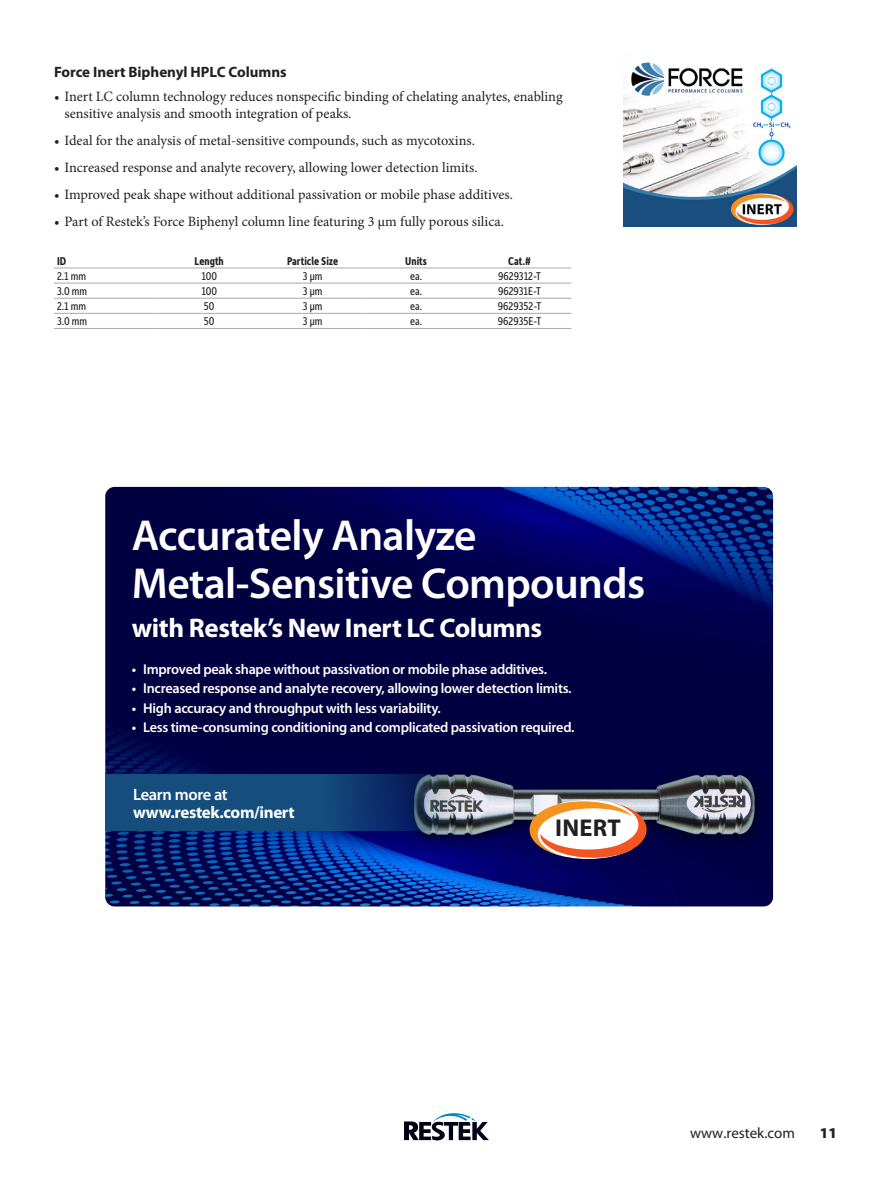
<style>
.page{position:relative;width:893px;height:1188px;background:#fff}
.page>*{position:absolute;margin:0;border:0;box-sizing:border-box;transform-origin:0 0}
.Heading_Page1{font:600 43.5px/48px "Myriad Pro";letter-spacing:-.015em;color:#fff}
.Subhead_Page1{font:700 27px "Myriad Pro";letter-spacing:-.015em;color:#fff}
.ARM__Compound__List{font:700 24.45px "Myriad Pro";letter-spacing:.01em;color:#231f20}
.Bulleted_text_page1{font:700 16.95px "Myriad Pro";letter-spacing:-.02em;color:#fff}
.Bulleted_text_page1-2{font:600 16.5px "Myriad Pro";letter-spacing:-.02em;color:#fff}
.Heading{font:700 15px "Myriad Pro";color:#231f20}
.t1{font:15px "Myriad Pro";color:#231f20}
.t2{font:900 15px "Myriad Pro";color:#231f20}
.t3{font:14.25px/16.5px "Minion Pro";letter-spacing:-.005em;color:#231f20}
.Bulleted_text_page1-3{font:600 14.25px "Myriad Pro";letter-spacing:-.02em;color:#fff}
.ARM__Compound__List-2{font:12px "Depot New Condensed";color:#231f20}
.ARM__Compound__List-3{font:700 12px "Depot New Condensed";color:#231f20}
</style>
<div class="page">
<svg style="left:404px;top:1113px;width:85px;height:27px"></svg>
<hr style="left:54px;top:268px;width:103px;height:1px;background:#a8a9ad">
<hr style="left:157px;top:268px;width:104px;height:1px;background:#a8a9ad">
<hr style="left:261px;top:268px;width:103px;height:1px;background:#a8a9ad">
<hr style="left:364px;top:268px;width:104px;height:1px;background:#a8a9ad">
<hr style="left:468px;top:268px;width:103px;height:1px;background:#a8a9ad">
<hr style="left:54px;top:283px;width:103px;height:1px;background:#a8a9ad">
<hr style="left:157px;top:283px;width:104px;height:1px;background:#a8a9ad">
<hr style="left:261px;top:283px;width:103px;height:1px;background:#a8a9ad">
<hr style="left:364px;top:283px;width:104px;height:1px;background:#a8a9ad">
<hr style="left:468px;top:283px;width:103px;height:1px;background:#a8a9ad">
<hr style="left:54px;top:298px;width:103px;height:1px;background:#a8a9ad">
<hr style="left:157px;top:298px;width:104px;height:1px;background:#a8a9ad">
<hr style="left:261px;top:298px;width:103px;height:1px;background:#a8a9ad">
<hr style="left:364px;top:298px;width:104px;height:1px;background:#a8a9ad">
<hr style="left:468px;top:298px;width:103px;height:1px;background:#a8a9ad">
<hr style="left:54px;top:313px;width:103px;height:1px;background:#a8a9ad">
<hr style="left:157px;top:313px;width:104px;height:1px;background:#a8a9ad">
<hr style="left:261px;top:313px;width:103px;height:1px;background:#a8a9ad">
<hr style="left:364px;top:313px;width:104px;height:1px;background:#a8a9ad">
<hr style="left:468px;top:313px;width:103px;height:1px;background:#a8a9ad">
<hr style="left:54px;top:328px;width:103px;height:1px;background:#a8a9ad">
<hr style="left:157px;top:328px;width:104px;height:1px;background:#a8a9ad">
<hr style="left:261px;top:328px;width:103px;height:1px;background:#a8a9ad">
<hr style="left:364px;top:328px;width:104px;height:1px;background:#a8a9ad">
<hr style="left:468px;top:328px;width:103px;height:1px;background:#a8a9ad">
<img style="left:624px;top:62px;width:172px;height:164px">
<img style="left:105px;top:487px;width:668px;height:419px">
<svg style="left:105px;top:775px;width:361px;height:56px;background:#1e4c78"></svg>
<svg style="left:530px;top:800px;width:117px;height:59px"></svg>
<p class="Heading" style="left:54px;top:63px;width:234px">Force Inert Biphenyl HPLC Columns</p>
<p class="t3" style="left:64px;top:89px;width:500px;text-indent:-10px">• Inert LC column technology reduces nonspecific binding of chelating analytes, enabling sensitive analysis and smooth integration of peaks.</p>
<p class="t3" style="left:54px;top:132px;width:422px">• Ideal for the analysis of metal-sensitive compounds, such as mycotoxins.</p>
<p class="t3" style="left:54px;top:159px;width:425px">• Increased response and analyte recovery, allowing lower detection limits.</p>
<p class="t3" style="left:54px;top:186px;width:461px">• Improved peak shape without additional passivation or mobile phase additives.</p>
<p class="t3" style="left:54px;top:213px;width:451px">• Part of Restek’s Force Biphenyl column line featuring 3 µm fully porous silica.</p>
<p class="ARM__Compound__List-3" style="left:57px;top:253px;width:11px">ID</p>
<p class="ARM__Compound__List-3" style="left:195px;top:253px;width:31px">Length</p>
<p class="ARM__Compound__List-3" style="left:287px;top:253px;width:53px">Particle Size</p>
<p class="ARM__Compound__List-3" style="left:405px;top:253px;width:23px">Units</p>
<p class="ARM__Compound__List-3" style="left:508px;top:253px;width:24px">Cat.#</p>
<p class="ARM__Compound__List-2" style="left:57px;top:268px;width:30px">2.1 mm</p>
<p class="ARM__Compound__List-2" style="left:201px;top:268px;width:17px">100</p>
<p class="ARM__Compound__List-2" style="left:303px;top:268px;width:21px">3 µm</p>
<p class="ARM__Compound__List-2" style="left:410px;top:268px;width:13px">ea.</p>
<p class="ARM__Compound__List-2" style="left:498px;top:268px;width:44px">9629312-T</p>
<p class="ARM__Compound__List-2" style="left:57px;top:283px;width:31px">3.0 mm</p>
<p class="ARM__Compound__List-2" style="left:201px;top:283px;width:17px">100</p>
<p class="ARM__Compound__List-2" style="left:303px;top:283px;width:21px">3 µm</p>
<p class="ARM__Compound__List-2" style="left:410px;top:283px;width:13px">ea.</p>
<p class="ARM__Compound__List-2" style="left:498px;top:283px;width:45px">962931E-T</p>
<p class="ARM__Compound__List-2" style="left:57px;top:299px;width:30px">2.1 mm</p>
<p class="ARM__Compound__List-2" style="left:204px;top:299px;width:12px">50</p>
<p class="ARM__Compound__List-2" style="left:303px;top:299px;width:21px">3 µm</p>
<p class="ARM__Compound__List-2" style="left:410px;top:299px;width:13px">ea.</p>
<p class="ARM__Compound__List-2" style="left:498px;top:299px;width:45px">9629352-T</p>
<p class="ARM__Compound__List-2" style="left:57px;top:314px;width:31px">3.0 mm</p>
<p class="ARM__Compound__List-2" style="left:204px;top:314px;width:12px">50</p>
<p class="ARM__Compound__List-2" style="left:303px;top:314px;width:21px">3 µm</p>
<p class="ARM__Compound__List-2" style="left:410px;top:314px;width:13px">ea.</p>
<p class="ARM__Compound__List-2" style="left:498px;top:314px;width:45px">962935E-T</p>
<p class="Heading_Page1" style="left:132px;top:510px;width:515px">Accurately Analyze<br>Metal-Sensitive Compounds</p>
<p class="Subhead_Page1" style="left:132px;top:610px;width:412px">with Restek’s New Inert LC Columns</p>
<p class="Bulleted_text_page1-3" style="left:132px;top:660px;width:417px">• Improved peak shape without passivation or mobile phase additives.</p>
<p class="Bulleted_text_page1-3" style="left:132px;top:679px;width:441px">• Increased response and analyte recovery, allowing lower detection limits.</p>
<p class="Bulleted_text_page1-3" style="left:132px;top:699px;width:311px">• High accuracy and throughput with less variability.</p>
<p class="Bulleted_text_page1-3" style="left:132px;top:718px;width:444px">• Less time-consuming conditioning and complicated passivation required.</p>
<p class="Bulleted_text_page1-2" style="left:133px;top:784px;width:96px">Learn more at</p>
<p class="Bulleted_text_page1" style="left:133px;top:801px;width:163px">www.restek.com/inert</p>
<p class="ARM__Compound__List" style="left:555px;top:812px;width:67px">INERT</p>
<p class="t1" style="left:690px;top:1124px;width:106px">www.restek.com</p>
<p class="t2" style="left:820px;top:1125px;width:19px">11</p>
</div>
